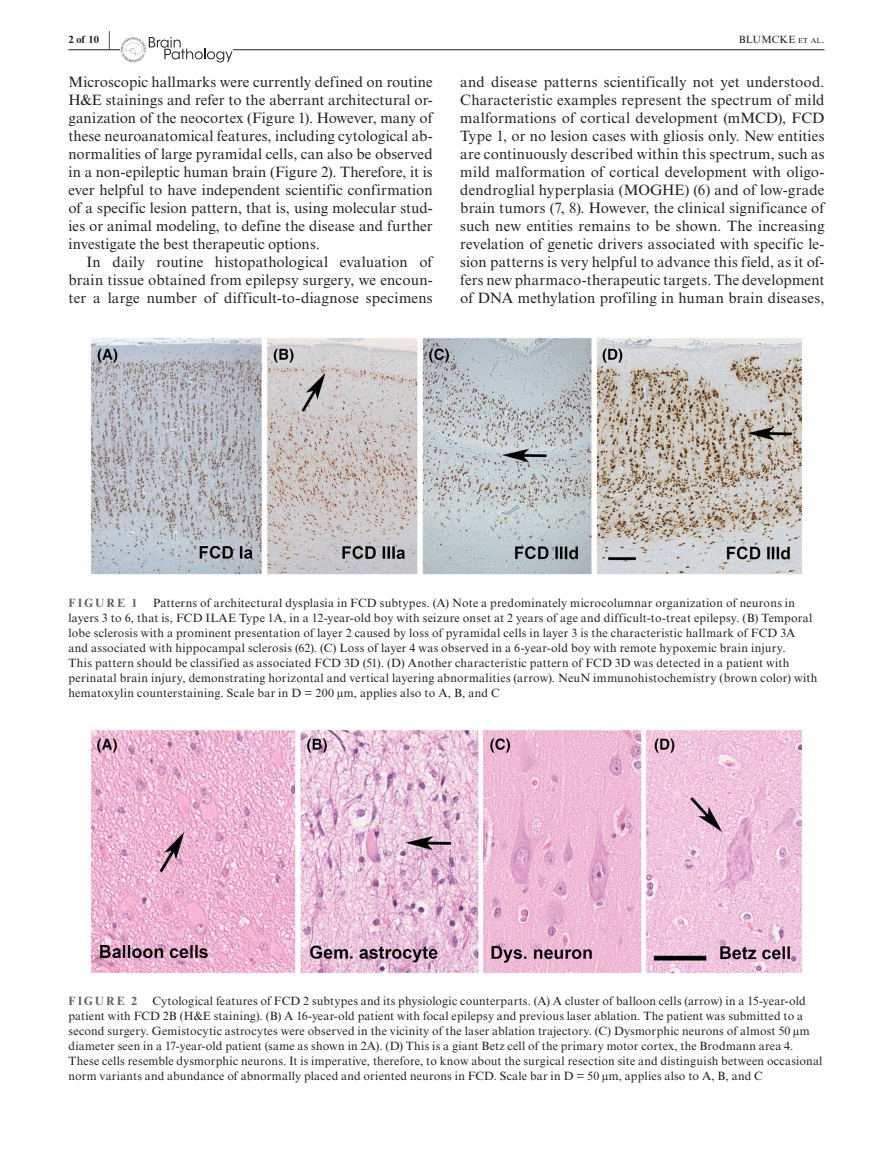
<style>
.page{position:relative;width:893px;height:1174px;background:#fff}
.page>*{position:absolute;margin:0;border:0;box-sizing:border-box;transform-origin:0 0}
.t1{font:15px/18px "Times New Roman MT Std";letter-spacing:.01em;color:#231f20;text-align:justify}
.t2{font:12px/15px "Times New Roman MT Std";letter-spacing:.02em;color:#231f20}
.t3{font:700 12px "Times New Roman MT Std";letter-spacing:.17em;color:#636366}
.t4{font:10.5px "Times New Roman MT Std";color:#231f20}
.t5{font:700 10.5px "Times New Roman MT Std";color:#231f20}
.s1{font-size:20.25px}
.s2{font-size:7.35px}
</style>
<div class="page">
<hr style="left:68px;top:49px;width:756px;height:1px;background:#231f20">
<svg style="left:121px;top:37px;width:112px;height:25px"></svg>
<img style="left:90px;top:337px;width:714px;height:238px">
<img style="left:91px;top:730px;width:711px;height:244px">
<p class="t5" style="left:68px;top:33px;width:43px">2 of 10 <span class="s1">|</span></p>
<p class="t4" style="left:739px;top:33px;width:87px">BLUMCKE <span class="s2">et al</span>.</p>
<p class="t1" style="left:68px;top:73px;width:366px">Microscopic hallmarks were currently defined on routine H&amp;E stainings and refer to the aberrant architectural or&shy;ganization of the neocortex (Figure 1). However, many of these neuroanatomical features, including cytological ab&shy;normalities of large pyramidal cells, can also be observed in a non-epileptic human brain (Figure 2). Therefore, it is ever helpful to have independent scientific confirmation of a specific lesion pattern, that is, using molecular stud&shy;ies or animal modeling, to define the disease and further investigate the best therapeutic options.</p>
<p class="t1" style="left:68px;top:253px;width:366px;text-indent:18px">In daily routine histopathological evaluation of brain tissue obtained from epilepsy surgery, we encoun&shy;ter a large number of difficult-to-diagnose specimens</p>
<p class="t1" style="left:460px;top:73px;width:366px">and disease patterns scientifically not yet understood.<br>Characteristic examples represent the spectrum of mild malformations of cortical development (mMCD), FCD Type 1, or no lesion cases with gliosis only. New entities are continuously described within this spectrum, such as mild malformation of cortical development with oligo&shy;dendroglial hyperplasia (MOGHE) (6) and of low-grade brain tumors (7, 8). However, the clinical significance of such new entities remains to be shown. The increasing revelation of genetic drivers associated with specific le&shy;sion patterns is very helpful to advance this field, as it of&shy;fers new pharmaco-therapeutic targets. The development of DNA methylation profiling in human brain diseases,</p>
<p class="t2" style="left:68px;top:595px;width:750px;text-indent:85px">Patterns of architectural dysplasia in FCD subtypes. (A) Note a predominately microcolumnar organization of neurons in layers 3 to 6, that is, FCD ILAE Type 1A, in a 12-year-old boy with seizure onset at 2 years of age and difficult-to-treat epilepsy. (B) Temporal lobe sclerosis with a prominent presentation of layer 2 caused by loss of pyramidal cells in layer 3 is the characteristic hallmark of FCD 3A and associated with hippocampal sclerosis (62). (C) Loss of layer 4 was observed in a 6-year-old boy with remote hypoxemic brain injury.<br>This pattern should be classified as associated FCD 3D (51). (D) Another characteristic pattern of FCD 3D was detected in a patient with perinatal brain injury, demonstrating horizontal and vertical layering abnormalities (arrow). NeuN immunohistochemistry (brown color) with hematoxylin counterstaining. Scale bar in D = 200 µm, applies also to A, B, and C</p>
<p class="t3" style="left:68px;top:595px;width:71px">FIGURE 1</p>
<p class="t2" style="left:68px;top:993px;width:755px;text-indent:84px">Cytological features of FCD 2 subtypes and its physiologic counterparts. (A) A cluster of balloon cells (arrow) in a 15-year-old patient with FCD 2B (H&amp;E staining). (B) A 16-year-old patient with focal epilepsy and previous laser ablation. The patient was submitted to a second surgery. Gemistocytic astrocytes were observed in the vicinity of the laser ablation trajectory. (C) Dysmorphic neurons of almost 50 µm diameter seen in a 17-year-old patient (same as shown in 2A). (D) This is a giant Betz cell of the primary motor cortex, the Brodmann area 4.<br>These cells resemble dysmorphic neurons. It is imperative, therefore, to know about the surgical resection site and distinguish between occasional norm variants and abundance of abnormally placed and oriented neurons in FCD. Scale bar in D = 50 µm, applies also to A, B, and C</p>
<p class="t3" style="left:68px;top:994px;width:70px">FIGURE 2</p>
</div>
